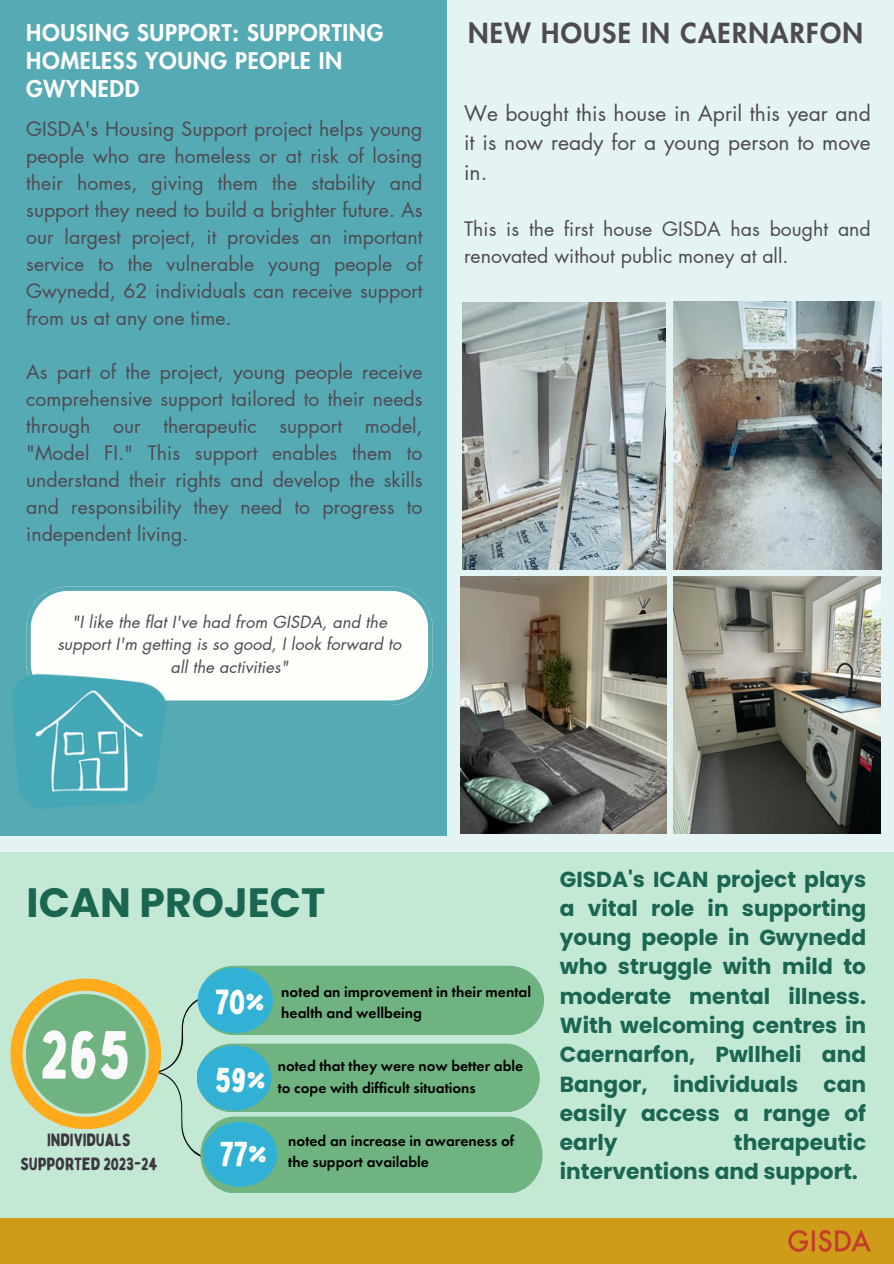
<style>
.page{position:relative;width:894px;height:1264px;background:#fff}
.page>*{position:absolute;margin:0;border:0;box-sizing:border-box;transform-origin:0 0}
.t1{font:67.2px "Bobby Jones";color:#fafafa}
.t2{font:700 40.95px "Poppins";color:#1b6651}
.t3{font:34.65px "Bobby Jones";color:#fefffa}
.t4{font:34.35px "Bobby Jones";color:#fefffa}
.t5{font:800 27px "Futura LT Pro";letter-spacing:.05em;color:#4f4a51}
.t6{font:800 22.5px/28.2px "Futura LT Pro";letter-spacing:.03em;color:#fff}
.t7{font:700 21.75px/29.2px "Poppins";color:#1b6651;text-align:justify}
.t8{font:21px/29.2px "Futura LT Pro";color:#4f4a51;text-align:justify}
.t9{font:19.5px/27px "Futura LT Pro";color:#4f4a51;text-align:justify}
.t10{font:17.25px/23.9px "Bobby Jones";color:#3c373e;text-align:center}
.t11{font:italic 16.5px/22.5px "Futura LT Pro";letter-spacing:.005em;color:#4f4a51;text-align:center}
.t12{font:600 15.6px/21.5px "Futura PT";color:#000}
.t13{font:600 15.45px/21.5px "Futura PT";color:#000}
</style>
<div class="page">
<div style="left:0;top:0;width:893px;height:1263px;background:#e4f4f5"></div>
<div style="left:0;top:0;width:446px;height:835px;background:#56aab4"></div>
<svg style="left:26px;top:586px;width:406px;height:118px;background:#ecf5f2"></svg>
<img style="left:12px;top:663px;width:156px;height:145px">
<img style="left:673px;top:301px;width:207px;height:268px">
<img style="left:462px;top:302px;width:203px;height:267px">
<img style="left:673px;top:576px;width:207px;height:257px">
<img style="left:460px;top:576px;width:206px;height:257px">
<svg style="left:0;top:852px;width:893px;height:411px;background:#c4dbb5"></svg>
<div style="left:199px;top:965px;width:345px;height:70px;background:#6eb380;border-radius:35px"></div>
<div style="left:197px;top:967px;width:76px;height:66px;background:#32b1d7;border-radius:50%"></div>
<svg style="left:10px;top:978px;width:532px;height:215px"></svg>
<div style="left:202px;top:1121px;width:75px;height:65px;background:#32b1d7;border-radius:50%"></div>
<p class="t6" style="left:26px;top:19px;width:358px">HOUSING SUPPORT: SUPPORTING<br>HOMELESS YOUNG PEOPLE IN<br>GWYNEDD</p>
<p class="t9" style="left:26px;top:116px;width:398px">GISDA's Housing Support project helps young people who are homeless or at risk of losing their homes, giving them the stability and support they need to build a brighter future. As our largest project, it provides an important service to the vulnerable young people of Gwynedd, 62 individuals can receive support from us at any one time.</p>
<p class="t9" style="left:26px;top:359px;width:397px">As part of the project, young people receive comprehensive support tailored to their needs through our therapeutic support model, "Model FI." This support enables them to understand their rights and develop the skills and responsibility they need to progress to independent living.</p>
<h4 class="t11" style="left:57px;top:611px;width:345px">"I like the flat I've had from GISDA, and the support I'm getting is so good, I look forward to all the activities"</h4>
<p class="t5" style="left:468px;top:21px;width:396px">NEW HOUSE IN CAERNARFON</p>
<p class="t8" style="left:464px;top:100px;width:408px">We bought this house in April this year and it is now ready for a young person to move in.</p>
<p class="t9" style="left:464px;top:216px;width:408px">This is the first house GISDA has bought and renovated without public money at all.</p>
<p class="t2" style="left:27px;top:874px;width:300px">ICAN PROJECT</p>
<p class="t1" style="left:40px;top:1012px;width:92px">265</p>
<p class="t10" style="left:20px;top:1127px;width:139px">INDIVIDUALS<br>SUPPORTED 2023-24</p>
<p class="t3" style="left:215px;top:980px;width:51px">70%</p>
<p class="t12" style="left:281px;top:980px;width:251px">noted an improvement in their mental health and wellbeing</p>
<p class="t4" style="left:215px;top:1057px;width:53px">59%</p>
<p class="t13" style="left:278px;top:1055px;width:247px">noted that they were now better able to cope with difficult situations</p>
<h2 class="t4" style="left:220px;top:1132px;width:49px">77%</h2>
<p class="t13" style="left:288px;top:1129px;width:227px">noted an increase in awareness of the support available</p>
<h1 class="t7" style="left:559px;top:864px;width:308px">GISDA's ICAN project plays a vital role in supporting young people in Gwynedd who struggle with mild to moderate mental illness.<br>With welcoming centres in Caernarfon, Pwllheli and Bangor, individuals can easily access a range of early</h1>
<h1 class="t7" style="left:559px;top:1127px;width:308px;text-indent:174px">therapeutic interventions and support.</h1>
</div>
